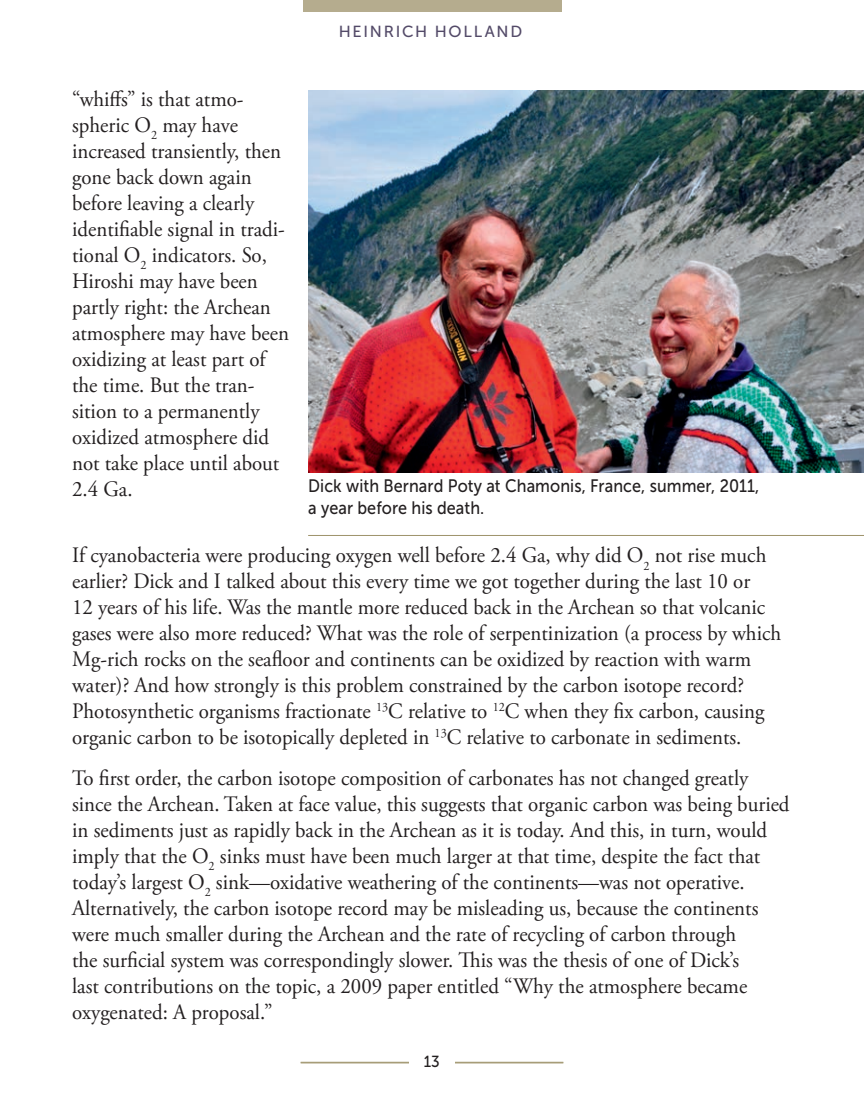
<style>
.page{position:relative;width:864px;height:1098px;background:#fff}
.page>*{position:absolute;margin:0;border:0;box-sizing:border-box;transform-origin:0 0}
.t1{font:22px/26px "Adobe Garamond Pro";color:#231f20;scale:.95 1}
.t2{font:18px/22px "Museo Sans 500";letter-spacing:.005em;color:#231f20;scale:.9 1}
.t3{font:16px "Museo Sans 500";letter-spacing:.11em;color:#534a68}
.t4{font:16px "Museo Sans 500";color:#231f20;scale:.95 1}
</style>
<div class="page">
<hr style="left:301px;top:1062px;width:262px;height:1px;background:#9e936a">
<hr style="left:301px;top:1063px;width:262px;height:1px;background:#9e936a">
<div style="left:409px;top:1055px;width:45px;height:27px;background:#fff"></div>
<div style="left:303px;top:0;width:258px;height:12px;background:#b5ac8e"></div>
<img style="left:308px;top:90px;width:556px;height:383px">
<hr style="left:308px;top:535px;width:556px;height:1px;background:#9e936a">
<p class="t3" style="left:339px;top:23px;width:185px">HEINRICH HOLLAND</p>
<p class="t1" style="left:72px;top:87px;width:230px">“whiffs” is that atmo&shy;spheric O<sub>2</sub> may have increased transiently, then gone back down again before leaving a clearly identifiable signal in tradi&shy;tional O<sub>2</sub> indicators. So,<br>Hiroshi may have been partly right: the Archean atmosphere may have been oxidizing at least part of the time. But the tran&shy;sition to a permanently oxidized atmosphere did not take place until about<br>2.4 Ga.</p>
<p class="t2" style="left:308px;top:474px;width:503px">Dick with Bernard Poty at Chamonis, France, summer, 2011, a year before his death.</p>
<p class="t1" style="left:72px;top:543px;width:748px">If cyanobacteria were producing oxygen well before 2.4 Ga, why did O<sub>2</sub> not rise much earlier? Dick and I talked about this every time we got together during the last 10 or<br>12 years of his life. Was the mantle more reduced back in the Archean so that volcanic gases were also more reduced? What was the role of serpentinization (a process by which Mg-rich rocks on the seafloor and continents can be oxidized by reaction with warm water)? And how strongly is this problem constrained by the carbon isotope record?<br>Photosynthetic organisms fractionate <sup>13</sup>C relative to <sup>12</sup>C when they fix carbon, causing organic carbon to be isotopically depleted in <sup>13</sup>C relative to carbonate in sediments.</p>
<p class="t1" style="left:72px;top:766px;width:757px">To first order, the carbon isotope composition of carbonates has not changed greatly since the Archean. Taken at face value, this suggests that organic carbon was being buried in sediments just as rapidly back in the Archean as it is today. And this, in turn, would imply that the O<sub>2</sub> sinks must have been much larger at that time, despite the fact that today’s largest O<sub>2</sub> sink—oxidative weathering of the continents—was not operative.<br>Alternatively, the carbon isotope record may be misleading us, because the continents were much smaller during the Archean and the rate of recycling of carbon through<br>the surficial system was correspondingly slower. This was the thesis of one of Dick’s<br>last contributions on the topic, a 2009 paper entitled “Why the atmosphere became oxygenated: A proposal.”</p>
<p class="t4" style="left:424px;top:1052px;width:18px">13</p>
</div>
